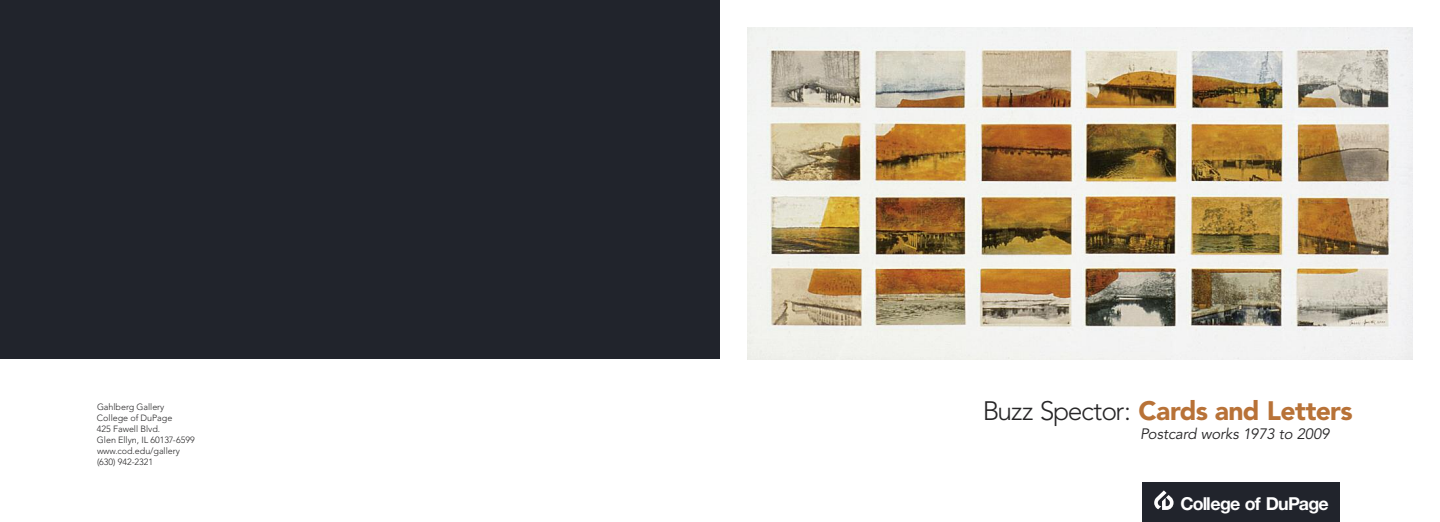
<style>
.page{position:relative;width:1440px;height:522px;background:#fff}
.page>*{position:absolute;margin:0;border:0;box-sizing:border-box;transform-origin:0 0}
.t1{font:900 26.5px "Avenir";letter-spacing:-.025em;color:#b87237}
.t2{font:700 17.9px "Helvetica Neue";letter-spacing:-.045em;color:#fff}
.t3{font:italic 15px "Avenir";letter-spacing:-.005em;color:#272627}
.t4{font:300 9px/11px "Avenir";letter-spacing:-.005em;color:#272627}
.s1{font-weight:300;color:#272627}
</style>
<div class="page">
<div style="left:0;top:0;width:720px;height:359px;background:#21242c"></div>
<img style="left:747px;top:27px;width:666px;height:333px">
<div style="left:1142px;top:482px;width:198px;height:40px;background:#21242c"></div>
<svg style="left:1154px;top:490px;width:20px;height:20px"></svg>
<p class="t4" style="left:97px;top:402px;width:99px">Gahlberg Gallery<br>College of DuPage<br>425 Fawell Blvd.<br>Glen Ellyn, IL 60137-6599 www.cod.edu/gallery (630) 942-2321</p>
<h1 class="t1" style="left:983px;top:400px;width:371px"><span class="s1">Buzz Spector:</span> Cards and Letters</h1>
<h3 class="t3" style="left:1140px;top:428px;width:191px">Postcard works 1973 to 2009</h3>
<h2 class="t2" style="left:1180px;top:498px;width:150px">College of DuPage</h2>
</div>
